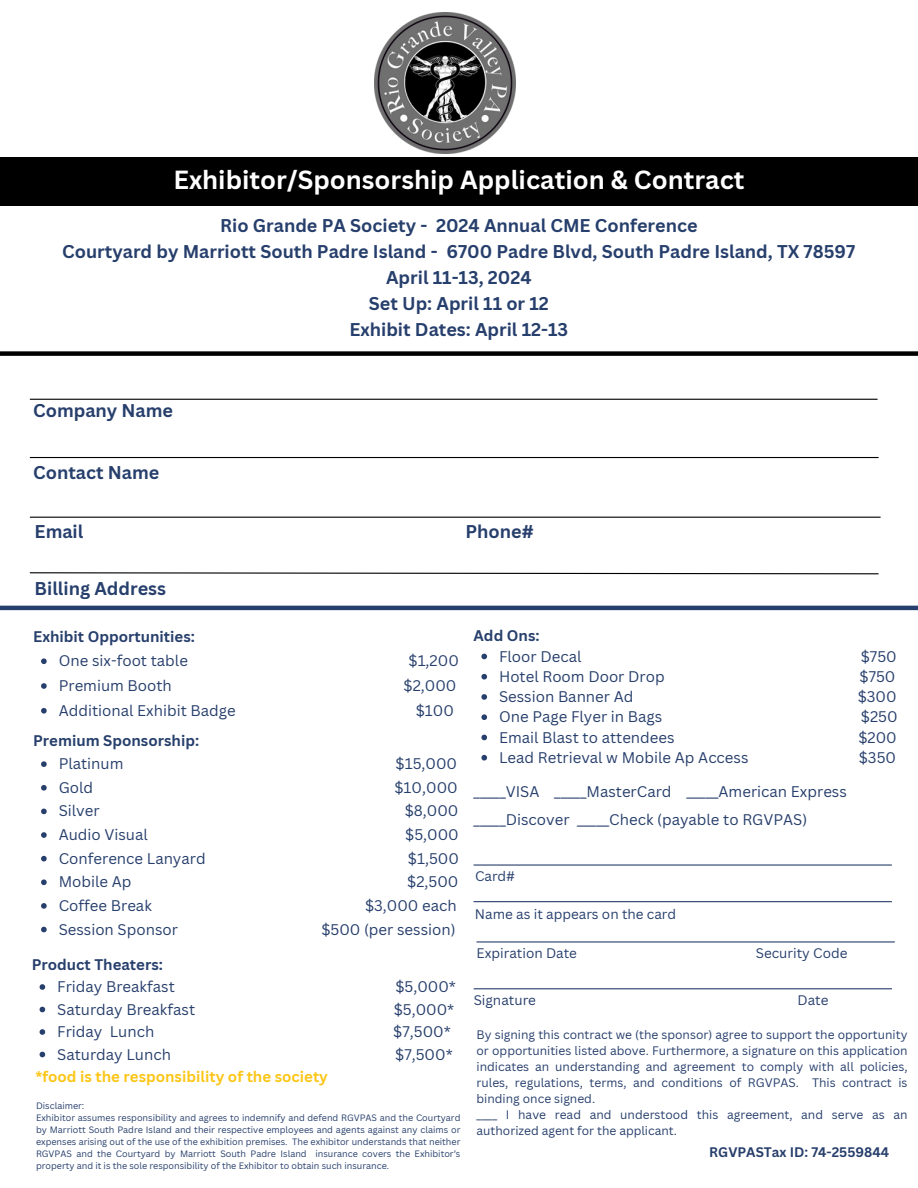
<style>
.page{position:relative;width:918px;height:1188px;background:#fff}
.page>*{position:absolute;margin:0;border:0;box-sizing:border-box;transform-origin:0 0}
.t1{font:700 25.5px "Canva Sans";color:#fff}
.t2{font:700 18px "Canva Sans";color:#273f6c}
.t3{font:15px "Canva Sans";color:#273f6c}
.t4{font:700 15px "Canva Sans";color:#273f6c}
.t5{font:700 15px "Canva Sans";color:#fcc618}
.t6{font:13.5px "Canva Sans";color:#273f6c}
.t7{font:700 13.5px "Canva Sans";color:#273f6c}
.t8{font:12px/16px "Canva Sans";color:#273f6c;text-align:justify}
.t9{font:9px/12px "Canva Sans";color:#273f6c;text-align:justify}
</style>
<div class="page">
<div style="left:0;top:157px;width:918px;height:49px;background:#000"></div>
<div style="left:0;top:351px;width:918px;height:5px;background:#000"></div>
<hr style="left:30px;top:399px;width:848px;height:1px;background:#000">
<hr style="left:30px;top:457px;width:849px;height:1px;background:#000">
<hr style="left:30px;top:517px;width:851px;height:1px;background:#000">
<svg style="left:29px;top:572px;width:850px;height:3px"></svg>
<hr style="left:0;top:606px;width:918px;height:4px;background:#273f6c">
<hr style="left:474px;top:864px;width:418px;height:2px;background:#273f6c">
<hr style="left:474px;top:901px;width:418px;height:1px;background:#273f6c">
<hr style="left:477px;top:941px;width:418px;height:2px;background:#273f6c">
<hr style="left:474px;top:988px;width:418px;height:1px;background:#273f6c">
<img style="left:375px;top:12px;width:140px;height:141px">
<svg style="left:41px;top:658px;width:6px;height:6px"></svg>
<svg style="left:41px;top:683px;width:6px;height:6px"></svg>
<svg style="left:41px;top:708px;width:6px;height:6px"></svg>
<svg style="left:41px;top:761px;width:6px;height:6px"></svg>
<svg style="left:41px;top:785px;width:6px;height:6px"></svg>
<svg style="left:41px;top:809px;width:6px;height:5px"></svg>
<svg style="left:41px;top:832px;width:6px;height:6px"></svg>
<svg style="left:41px;top:856px;width:6px;height:5px"></svg>
<svg style="left:41px;top:879px;width:6px;height:6px"></svg>
<svg style="left:41px;top:903px;width:6px;height:6px"></svg>
<svg style="left:41px;top:927px;width:6px;height:5px"></svg>
<svg style="left:40px;top:984px;width:5px;height:6px"></svg>
<svg style="left:40px;top:1007px;width:5px;height:5px"></svg>
<svg style="left:40px;top:1029px;width:5px;height:6px"></svg>
<svg style="left:40px;top:1052px;width:5px;height:5px"></svg>
<svg style="left:481px;top:654px;width:6px;height:5px"></svg>
<svg style="left:481px;top:674px;width:6px;height:6px"></svg>
<svg style="left:481px;top:694px;width:6px;height:6px"></svg>
<svg style="left:481px;top:714px;width:6px;height:6px"></svg>
<svg style="left:481px;top:735px;width:6px;height:5px"></svg>
<svg style="left:481px;top:755px;width:6px;height:6px"></svg>
<p class="t1" style="left:173px;top:162px;width:573px">Exhibitor/Sponsorship Application &amp; Contract</p>
<p class="t2" style="left:220px;top:213px;width:479px">Rio Grande PA Society - 2024 Annual CME Conference</p>
<p class="t2" style="left:62px;top:239px;width:795px">Courtyard by Marriott South Padre Island - 6700 Padre Blvd, South Padre Island, TX 78597</p>
<p class="t2" style="left:386px;top:265px;width:147px">April 11-13, 2024</p>
<p class="t2" style="left:369px;top:291px;width:182px">Set Up: April 11 or 12</p>
<p class="t2" style="left:349px;top:317px;width:220px">Exhibit Dates: April 12-13</p>
<p class="t2" style="left:33px;top:398px;width:141px">Company Name</p>
<p class="t2" style="left:33px;top:459px;width:128px">Contact Name</p>
<p class="t2" style="left:35px;top:519px;width:50px">Email</p>
<p class="t2" style="left:466px;top:519px;width:70px">Phone#</p>
<p class="t2" style="left:35px;top:576px;width:133px">Billing Address</p>
<p class="t4" style="left:33px;top:626px;width:163px">Exhibit Opportunities:</p>
<p class="t3" style="left:59px;top:650px;width:131px">One six-foot table</p>
<p class="t3" style="left:408px;top:650px;width:52px">$1,200</p>
<p class="t3" style="left:59px;top:675px;width:115px">Premium Booth</p>
<p class="t3" style="left:404px;top:675px;width:54px">$2,000</p>
<p class="t3" style="left:59px;top:700px;width:179px">Additional Exhibit Badge</p>
<p class="t3" style="left:416px;top:700px;width:40px">$100</p>
<p class="t4" style="left:33px;top:730px;width:167px">Premium Sponsorship:</p>
<p class="t3" style="left:59px;top:753px;width:66px">Platinum</p>
<p class="t3" style="left:396px;top:753px;width:63px">$15,000</p>
<p class="t3" style="left:59px;top:777px;width:36px">Gold</p>
<p class="t3" style="left:394px;top:777px;width:65px">$10,000</p>
<p class="t3" style="left:59px;top:800px;width:42px">Silver</p>
<p class="t3" style="left:405px;top:800px;width:55px">$8,000</p>
<p class="t3" style="left:59px;top:824px;width:91px">Audio Visual</p>
<p class="t3" style="left:405px;top:824px;width:55px">$5,000</p>
<p class="t3" style="left:59px;top:848px;width:149px">Conference Lanyard</p>
<p class="t3" style="left:408px;top:848px;width:53px">$1,500</p>
<p class="t3" style="left:59px;top:871px;width:74px">Mobile Ap</p>
<p class="t3" style="left:407px;top:871px;width:53px">$2,500</p>
<p class="t3" style="left:59px;top:895px;width:95px">Coffee Break</p>
<p class="t3" style="left:365px;top:895px;width:93px">$3,000 each</p>
<p class="t3" style="left:59px;top:919px;width:121px">Session Sponsor</p>
<p class="t3" style="left:321px;top:919px;width:136px">$500 (per session)</p>
<p class="t4" style="left:32px;top:954px;width:133px">Product Theaters:</p>
<p class="t3" style="left:57px;top:976px;width:119px">Friday Breakfast</p>
<p class="t3" style="left:395px;top:976px;width:62px">$5,000*</p>
<p class="t3" style="left:57px;top:999px;width:140px">Saturday Breakfast</p>
<p class="t3" style="left:394px;top:999px;width:62px">$5,000*</p>
<p class="t3" style="left:57px;top:1021px;width:99px">Friday Lunch</p>
<p class="t3" style="left:393px;top:1021px;width:59px">$7,500*</p>
<p class="t3" style="left:57px;top:1044px;width:115px">Saturday Lunch</p>
<p class="t3" style="left:395px;top:1044px;width:59px">$7,500*</p>
<p class="t5" style="left:35px;top:1066px;width:294px">*food is the responsibility of the society</p>
<p class="t9" style="left:36px;top:1099px;width:50px">Disclaimer:</p>
<p class="t9" style="left:36px;top:1111px;width:426px">Exhibitor assumes responsibility and agrees to indemnify and defend RGVPAS and the Courtyard by Marriott South Padre Island and their respective employees and agents against any claims or expenses arising out of the use of the exhibition premises. The exhibitor understands that neither RGVPAS and the Courtyard by Marriott South Padre Island insurance covers the Exhibitor’s property and it is the sole responsibility of the Exhibitor to obtain such insurance.</p>
<p class="t4" style="left:474px;top:625px;width:68px">Add Ons:</p>
<p class="t3" style="left:499px;top:646px;width:84px">Floor Decal</p>
<p class="t3" style="left:861px;top:646px;width:37px">$750</p>
<p class="t3" style="left:499px;top:666px;width:167px">Hotel Room Door Drop</p>
<p class="t3" style="left:860px;top:666px;width:37px">$750</p>
<p class="t3" style="left:499px;top:686px;width:136px">Session Banner Ad</p>
<p class="t3" style="left:858px;top:686px;width:40px">$300</p>
<p class="t3" style="left:499px;top:706px;width:165px">One Page Flyer in Bags</p>
<p class="t3" style="left:861px;top:706px;width:38px">$250</p>
<p class="t3" style="left:499px;top:727px;width:177px">Email Blast to attendees</p>
<p class="t3" style="left:858px;top:727px;width:40px">$200</p>
<p class="t3" style="left:499px;top:747px;width:251px">Lead Retrieval w Mobile Ap Access</p>
<p class="t3" style="left:859px;top:747px;width:39px">$350</p>
<p class="t3" style="left:474px;top:781px;width:375px">_____VISA _____MasterCard _____American Express</p>
<p class="t3" style="left:474px;top:809px;width:335px">_____Discover _____Check (payable to RGVPAS)</p>
<p class="t6" style="left:475px;top:867px;width:42px">Card#</p>
<p class="t6" style="left:475px;top:905px;width:203px">Name as it appears on the card</p>
<p class="t6" style="left:477px;top:944px;width:102px">Expiration Date</p>
<p class="t6" style="left:756px;top:944px;width:93px">Security Code</p>
<p class="t6" style="left:474px;top:990px;width:64px">Signature</p>
<p class="t6" style="left:798px;top:990px;width:33px">Date</p>
<p class="t8" style="left:477px;top:1027px;width:433px">By signing this contract we (the sponsor) agree to support the opportunity or opportunities listed above. Furthermore, a signature on this application indicates an understanding and agreement to comply with all policies, rules, regulations, terms, and conditions of RGVPAS. This contract is binding once signed.</p>
<p class="t8" style="left:477px;top:1107px;width:433px">____ I have read and understood this agreement, and serve as an authorized agent for the applicant.</p>
<p class="t7" style="left:709px;top:1143px;width:181px">RGVPASTax ID: 74-2559844</p>
</div>
